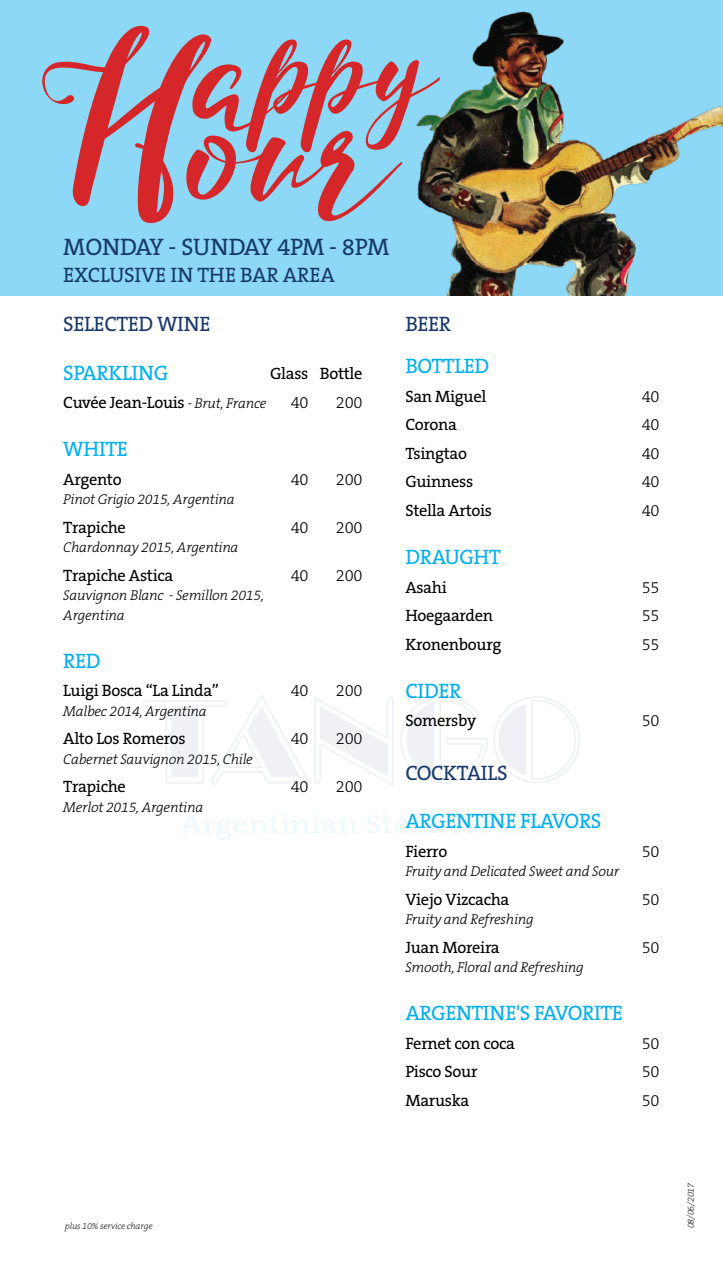
<style>
.page{position:relative;width:723px;height:1263px;background:#fff}
.page>*{position:absolute;margin:0;border:0;box-sizing:border-box;transform-origin:0 0}
.t1{font:161.1px "Monica Script";color:#d52729}
.t2{font:127.5px "Monica Script";color:#d52729}
.t3{font:24px "The Serif B5 Plain";letter-spacing:-.03em;color:#17396a}
.t4{font:21px "The Serif B5 Plain";letter-spacing:-.02em;color:#00aeef}
.t5{font:21px "The Serif B5 Plain";letter-spacing:-.02em;color:#193869}
.t6{font:21px "The Serif B5 Plain";letter-spacing:-.01em;color:#17396a}
.t7{font:16.5px "The Serif B5 Plain";letter-spacing:-.02em;color:#000}
.t8{font:300 16.5px "The Serif B3";letter-spacing:-.02em;color:#000}
.t9{font:italic 300 14.25px/19.5px "The Serif B3";letter-spacing:-.02em;color:#000}
.t10{font:italic 300 9px "The Serif B3";letter-spacing:-.02em;color:#231f20}
.s1{font-size:223.95px}
.s2{font-size:176.7px}
.s3{font-size:190.5px}
.s4{font-family:"The Serif B3";font-weight:300;font-style:italic;font-size:14.25px}
</style>
<div class="page">
<div style="left:0;top:0;width:723px;height:295px;background:#8dd7f7"></div>
<svg style="left:143px;top:695px;width:250px;height:91px"></svg>
<svg style="left:400px;top:696px;width:180px;height:87px"></svg>
<svg style="left:180px;top:814px;width:177px;height:26px"></svg>
<svg style="left:367px;top:813px;width:77px;height:20px"></svg>
<svg style="left:453px;top:815px;width:90px;height:18px"></svg>
<img style="left:416px;top:11px;width:307px;height:284px">
<h2 class="t2" style="left:65px;top:-9px;width:367px"><span class="s1">H</span><span class="s2">a</span>ppy</h2>
<h1 class="t1" style="left:186px;top:53px;width:204px"><span class="s3">o</span>ur</h1>
<h3 class="t3" style="left:63px;top:234px;width:328px">MONDAY - SUNDAY 4PM - 8PM</h3>
<p class="t6" style="left:63px;top:263px;width:273px">EXCLUSIVE IN THE BAR AREA</p>
<p class="t5" style="left:63px;top:313px;width:149px">SELECTED WINE</p>
<p class="t4" style="left:63px;top:361px;width:106px">SPARKLING</p>
<p class="t7" style="left:270px;top:365px;width:94px">Glass Bottle</p>
<p class="t7" style="left:63px;top:394px;width:205px">Cuvée Jean-Louis <span class="s4">- Brut, France</span></p>
<p class="t8" style="left:291px;top:394px;width:19px">40</p>
<p class="t8" style="left:336px;top:394px;width:28px">200</p>
<p class="t4" style="left:63px;top:438px;width:66px">WHITE</p>
<p class="t7" style="left:63px;top:470px;width:60px">Argento</p>
<p class="t8" style="left:291px;top:470px;width:19px">40</p>
<p class="t8" style="left:336px;top:470px;width:28px">200</p>
<p class="t9" style="left:63px;top:490px;width:173px">Pinot Grigio 2015, Argentina</p>
<p class="t7" style="left:63px;top:518px;width:64px">Trapiche</p>
<p class="t8" style="left:291px;top:518px;width:19px">40</p>
<p class="t8" style="left:336px;top:518px;width:28px">200</p>
<p class="t9" style="left:63px;top:538px;width:177px">Chardonnay 2015, Argentina</p>
<p class="t7" style="left:63px;top:566px;width:112px">Trapiche Astica</p>
<p class="t8" style="left:291px;top:566px;width:19px">40</p>
<p class="t8" style="left:336px;top:566px;width:28px">200</p>
<p class="t9" style="left:63px;top:586px;width:202px">Sauvignon Blanc - Semillon 2015,<br>Argentina</p>
<p class="t4" style="left:63px;top:649px;width:39px">RED</p>
<p class="t7" style="left:63px;top:682px;width:157px">Luigi Bosca “La Linda”</p>
<p class="t8" style="left:291px;top:682px;width:19px">40</p>
<p class="t8" style="left:336px;top:682px;width:28px">200</p>
<p class="t9" style="left:63px;top:701px;width:145px">Malbec 2014, Argentina</p>
<p class="t7" style="left:63px;top:730px;width:124px">Alto Los Romeros</p>
<p class="t8" style="left:291px;top:730px;width:19px">40</p>
<p class="t8" style="left:336px;top:730px;width:28px">200</p>
<p class="t9" style="left:63px;top:749px;width:191px">Cabernet Sauvignon 2015, Chile</p>
<p class="t7" style="left:63px;top:778px;width:64px">Trapiche</p>
<p class="t8" style="left:291px;top:778px;width:19px">40</p>
<p class="t8" style="left:336px;top:778px;width:28px">200</p>
<p class="t9" style="left:63px;top:797px;width:142px">Merlot 2015, Argentina</p>
<p class="t5" style="left:405px;top:313px;width:47px">BEER</p>
<p class="t4" style="left:405px;top:355px;width:86px">BOTTLED</p>
<p class="t7" style="left:405px;top:388px;width:83px">San Miguel</p>
<p class="t8" style="left:642px;top:388px;width:19px">40</p>
<p class="t7" style="left:405px;top:416px;width:53px">Corona</p>
<p class="t8" style="left:642px;top:416px;width:19px">40</p>
<p class="t7" style="left:405px;top:444px;width:63px">Tsingtao</p>
<p class="t8" style="left:642px;top:445px;width:19px">40</p>
<p class="t7" style="left:405px;top:473px;width:69px">Guinness</p>
<p class="t8" style="left:642px;top:473px;width:19px">40</p>
<p class="t7" style="left:405px;top:501px;width:88px">Stella Artois</p>
<p class="t8" style="left:642px;top:502px;width:19px">40</p>
<p class="t4" style="left:405px;top:546px;width:97px">DRAUGHT</p>
<p class="t7" style="left:405px;top:578px;width:43px">Asahi</p>
<p class="t8" style="left:642px;top:578px;width:19px">55</p>
<p class="t7" style="left:405px;top:606px;width:89px">Hoegaarden</p>
<p class="t8" style="left:642px;top:607px;width:19px">55</p>
<p class="t7" style="left:405px;top:635px;width:98px">Kronenbourg</p>
<p class="t8" style="left:642px;top:635px;width:19px">55</p>
<p class="t4" style="left:405px;top:679px;width:58px">CIDER</p>
<p class="t7" style="left:405px;top:712px;width:73px">Somersby</p>
<p class="t8" style="left:642px;top:712px;width:19px">50</p>
<p class="t5" style="left:405px;top:762px;width:104px">COCKTAILS</p>
<p class="t4" style="left:405px;top:810px;width:198px">ARGENTINE FLAVORS</p>
<p class="t7" style="left:405px;top:842px;width:44px">Fierro</p>
<p class="t8" style="left:642px;top:842px;width:19px">50</p>
<p class="t9" style="left:405px;top:862px;width:215px">Fruity and Delicated Sweet and Sour</p>
<p class="t7" style="left:405px;top:890px;width:106px">Viejo Vizcacha</p>
<p class="t8" style="left:642px;top:890px;width:19px">50</p>
<p class="t9" style="left:405px;top:910px;width:130px">Fruity and Refreshing</p>
<p class="t7" style="left:405px;top:938px;width:96px">Juan Moreira</p>
<p class="t8" style="left:642px;top:938px;width:19px">50</p>
<p class="t9" style="left:405px;top:958px;width:180px">Smooth, Floral and Refreshing</p>
<p class="t4" style="left:405px;top:1002px;width:219px">ARGENTINE'S FAVORITE</p>
<p class="t7" style="left:405px;top:1034px;width:111px">Fernet con coca</p>
<p class="t8" style="left:642px;top:1034px;width:19px">50</p>
<p class="t7" style="left:405px;top:1063px;width:74px">Pisco Sour</p>
<p class="t8" style="left:642px;top:1063px;width:19px">50</p>
<p class="t7" style="left:405px;top:1091px;width:66px">Maruska</p>
<p class="t8" style="left:642px;top:1091px;width:19px">50</p>
<p class="t10" style="left:65px;top:1221px;width:89px">plus 10% service charge</p>
<p class="t10" style="left:686px;top:1228px;width:47px;rotate:-90deg">08/06/2017</p>
</div>
